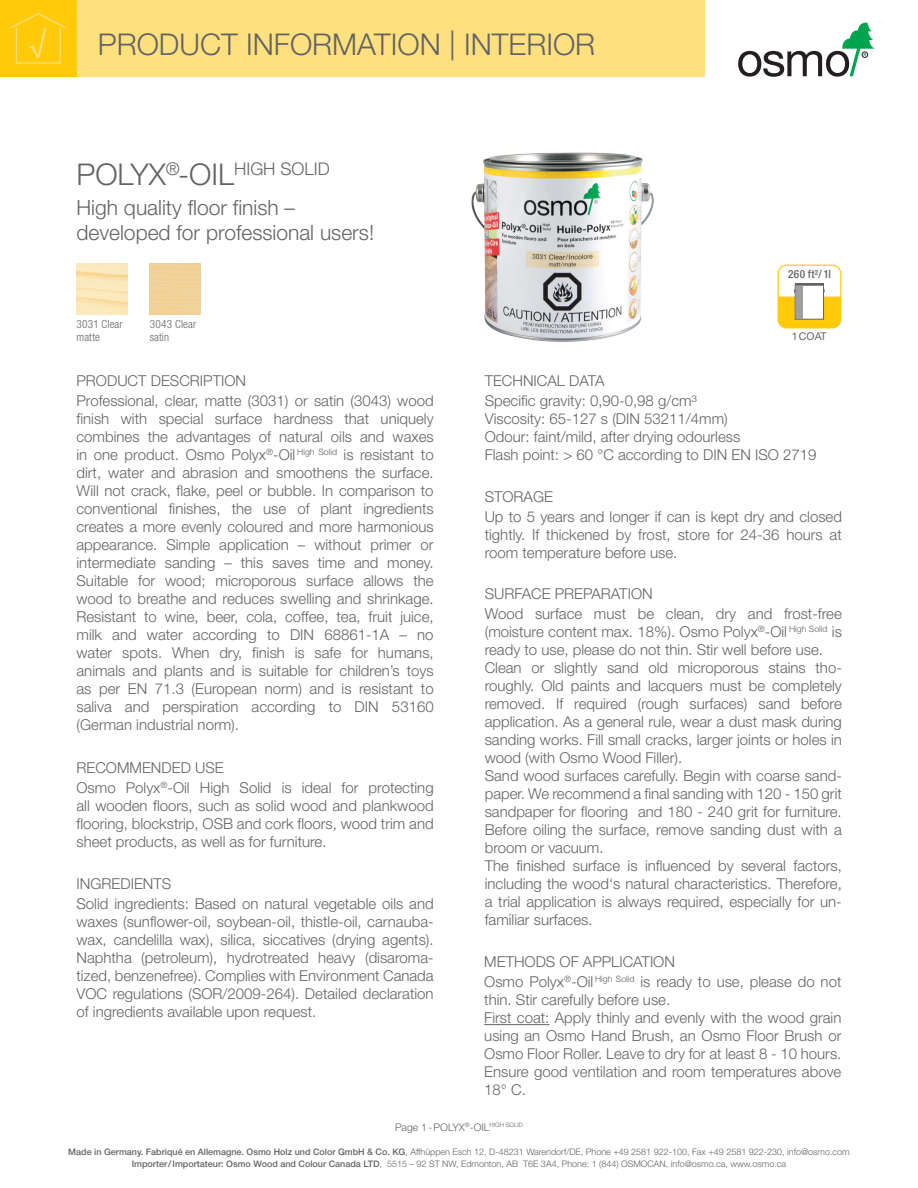
<style>
.page{position:relative;width:918px;height:1188px;background:#fff}
.page>*{position:absolute;margin:0;border:0;box-sizing:border-box;transform-origin:0 0}
.t1{font:300 30px "Helvetica Neue";color:#636366}
.PI_Produkt_Head{font:300 21px/25.2px "Helvetica Neue";color:#636366}
.PI_Produkt_Head-2{font:300 17.55px "Helvetica Neue";color:#636366}
.Produkt_Backtext{font:300 15px/18px "Helvetica Neue";color:#636366;text-align:justify}
.PI_Fließtext_Head{font:300 15px "Helvetica Neue";color:#636366}
.PI_Farbmuster{font:300 condensed 11.25px/13.5px "Helvetica Neue";letter-spacing:.015em;color:#636366}
.PI_m2_1L{font:500 condensed 11.25px "Helvetica Neue";letter-spacing:.035em;color:#636366}
.t2{font:10.65px "Helvetica Neue";color:#636366}
.t3{font:300 10.5px "Helvetica Neue";color:#636366}
.t4{font:300 9px/12px "Helvetica Neue";color:#636366;text-align:center}
.s1{font-size:30px}
.s2{font-weight:500}
</style>
<div class="page">
<svg style="left:738px;top:23px;width:137px;height:54px"></svg>
<div style="left:77px;top:0;width:628px;height:77px;background:#ffe07f"></div>
<div style="left:0;top:0;width:77px;height:77px;background:#feca0a"></div>
<svg style="left:10px;top:13px;width:56px;height:51px"></svg>
<div style="left:778px;top:265px;width:63px;height:63px;border:1px solid #feca0a;border-radius:9px"></div>
<svg style="left:778px;top:283px;width:63px;height:45px"></svg>
<hr style="left:484px;top:1024px;width:65px;height:1px;background:#636366">
<img style="left:471px;top:152px;width:183px;height:190px">
<h1 class="t1" style="left:98px;top:26px;width:499px">PRODUCT INFORMATION | INTERIOR</h1>
<p class="PI_Produkt_Head-2" style="left:77px;top:158px;width:255px"><span class="s1">POLYX</span>®<span class="s1">-OIL</span>HIGH SOLID</p>
<p class="PI_Produkt_Head" style="left:77px;top:194px;width:299px">High quality floor finish – developed for professional users!</p>
<p class="PI_Farbmuster" style="left:77px;top:317px;width:48px">3031 Clear matte</p>
<p class="PI_Farbmuster" style="left:150px;top:317px;width:48px">3043 Clear satin</p>
<p class="PI_Fließtext_Head" style="left:77px;top:371px;width:171px">PRODUCT DESCRIPTION</p>
<p class="Produkt_Backtext" style="left:77px;top:391px;width:359px">Professional, clear, matte (3031) or satin (3043) wood finish with special surface hardness that uniquely combines the advantages of natural oils and waxes in one product. Osmo Polyx<sup>®</sup>-Oil <sup>High</sup> <sup>Solid</sup> is resistant to dirt, water and abrasion and smoothens the surface.<br>Will not crack, flake, peel or bubble. In comparison to conventional finishes, the use of plant ingredients creates a more evenly coloured and more harmonious appearance. Simple application – without primer or intermediate sanding – this saves time and money.<br>Suitable for wood; microporous surface allows the wood to breathe and reduces swelling and shrinkage.<br>Resistant to wine, beer, cola, coffee, tea, fruit juice, milk and water according to DIN 68861-1A – no water spots. When dry, finish is safe for humans, animals and plants and is suitable for children’s toys as per EN 71.3 (European norm) and is resistant to saliva and perspiration according to DIN 53160 (German industrial norm).</p>
<p class="PI_Fließtext_Head" style="left:77px;top:758px;width:149px">RECOMMENDED USE</p>
<p class="Produkt_Backtext" style="left:77px;top:778px;width:359px">Osmo Polyx<sup>®</sup>-Oil High Solid is ideal for protecting all wooden floors, such as solid wood and plankwood flooring, blockstrip, OSB and cork floors, wood trim and sheet products, as well as for furniture.</p>
<p class="PI_Fließtext_Head" style="left:77px;top:874px;width:96px">INGREDIENTS</p>
<p class="Produkt_Backtext" style="left:77px;top:894px;width:359px">Solid ingredients: Based on natural vegetable oils and waxes (sunflower-oil, soybean-oil, thistle-oil, carnauba&shy;wax, candelilla wax), silica, siccatives (drying agents).<br>Naphtha (petroleum), hydrotreated heavy (disaroma&shy;tized, benzenefree). Complies with Environment Canada VOC regulations (SOR/2009-264). Detailed declaration of ingredients available upon request.</p>
<p class="PI_m2_1L" style="left:788px;top:268px;width:44px">260 ft²/1l</p>
<p class="t2" style="left:792px;top:330px;width:36px">1COAT</p>
<p class="PI_Fließtext_Head" style="left:485px;top:371px;width:121px">TECHNICAL DATA</p>
<p class="Produkt_Backtext" style="left:485px;top:391px;width:214px">Specific gravity: 0,90-0,98 g/cm³</p>
<p class="Produkt_Backtext" style="left:485px;top:409px;width:245px">Viscosity: 65-127 s (DIN 53211/4mm)</p>
<p class="Produkt_Backtext" style="left:485px;top:427px;width:257px">Odour: faint/mild, after drying odourless</p>
<p class="Produkt_Backtext" style="left:485px;top:445px;width:333px">Flash point: &gt; 60 °C according to DIN EN ISO 2719</p>
<p class="PI_Fließtext_Head" style="left:485px;top:487px;width:70px">STORAGE</p>
<p class="Produkt_Backtext" style="left:485px;top:507px;width:359px">Up to 5 years and longer if can is kept dry and closed tightly. If thickened by frost, store for 24-36 hours at room temperature before use.</p>
<p class="PI_Fließtext_Head" style="left:485px;top:585px;width:169px">SURFACE PREPARATION</p>
<p class="Produkt_Backtext" style="left:485px;top:605px;width:359px">Wood surface must be clean, dry and frost-free (moisture content max. 18%). Osmo Polyx<sup>®</sup>-Oil <sup>High</sup> <sup>Solid</sup> is ready to use, please do not thin. Stir well before use.</p>
<p class="Produkt_Backtext" style="left:485px;top:659px;width:359px">Clean or slightly sand old microporous stains tho&shy;roughly. Old paints and lacquers must be completely removed. If required (rough surfaces) sand before application. As a general rule, wear a dust mask during sanding works. Fill small cracks, larger joints or holes in wood (with Osmo Wood Filler).</p>
<p class="Produkt_Backtext" style="left:485px;top:767px;width:359px">Sand wood surfaces carefully. Begin with coarse sand&shy;paper. We recommend a final sanding with 120 - 150 grit sandpaper for flooring and 180 - 240 grit for furniture.<br>Before oiling the surface, remove sanding dust with a broom or vacuum.</p>
<p class="Produkt_Backtext" style="left:485px;top:857px;width:359px">The finished surface is influenced by several factors, including the wood‘s natural characteristics. Therefore, a trial application is always required, especially for un&shy;familiar surfaces.</p>
<p class="PI_Fließtext_Head" style="left:484px;top:952px;width:192px">METHODS OF APPLICATION</p>
<p class="Produkt_Backtext" style="left:484px;top:972px;width:359px">Osmo Polyx<sup>®</sup>-Oil <sup>High</sup> <sup>Solid</sup> is ready to use, please do not thin. Stir carefully before use.</p>
<p class="Produkt_Backtext" style="left:484px;top:1008px;width:359px">First coat: Apply thinly and evenly with the wood grain using an Osmo Hand Brush, an Osmo Floor Brush or Osmo Floor Roller. Leave to dry for at least 8 - 10 hours.<br>Ensure good ventilation and room temperatures above 18° C.</p>
<p class="t3" style="left:395px;top:1121px;width:129px">Page 1-POLYX<sup>®</sup>-OIL<sup>HIGH</sup> <sup>SOLID</sup></p>
<p class="t4" style="left:68px;top:1146px;width:783px"><span class="s2">Made in Germany. Fabriqué en Allemagne. Osmo Holz und Color GmbH &amp; Co. KG</span>, Affhüppen Esch 12, D-48231 Warendorf/DE, Phone +49 2581 922-100, Fax +49 2581 922-230, info@osmo.com<br><span class="s2">Importer/Importateur: Osmo Wood and Colour Canada LTD</span>, 5515 – 92 ST NW, Edmonton, AB T6E 3A4, Phone: 1 (844) OSMOCAN, info@osmo.ca, www.osmo.ca</p>
</div>
